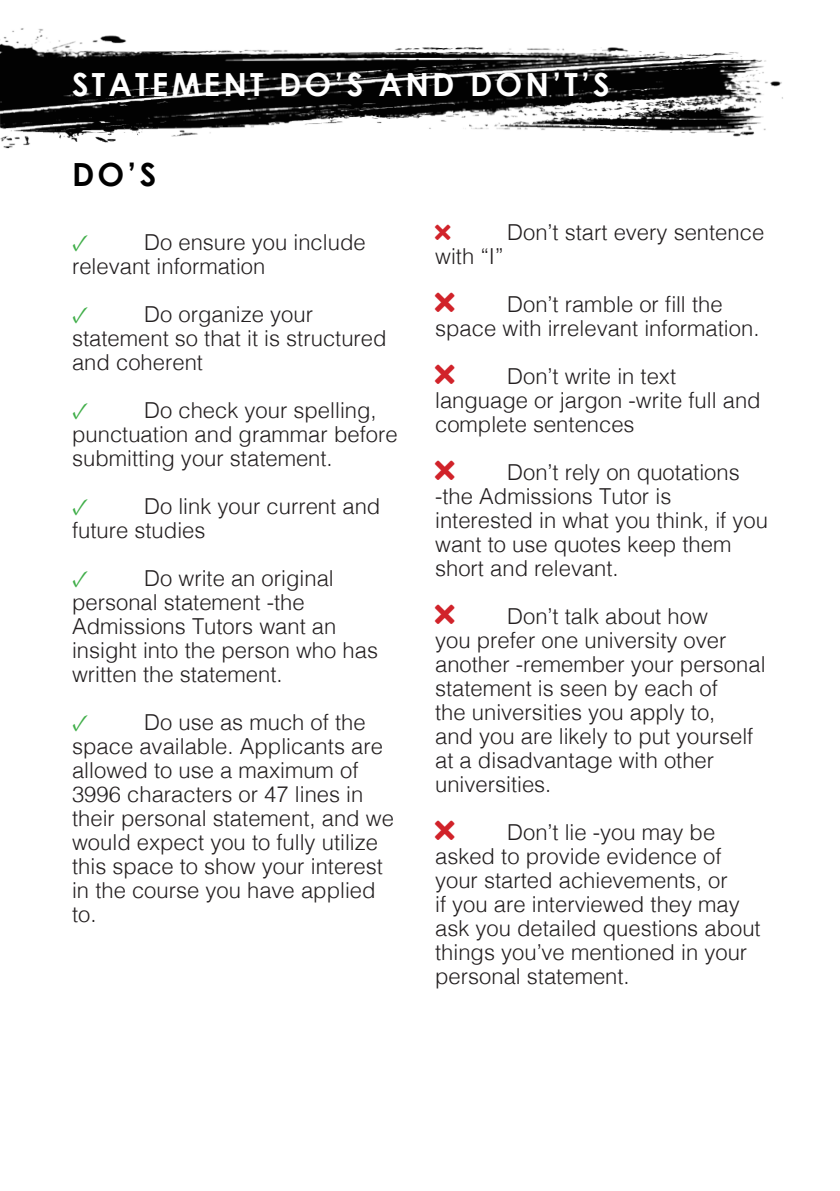
<style>
.page{position:relative;width:840px;height:1191px;background:#fff}
.page>*{position:absolute;margin:0;border:0;box-sizing:border-box;transform-origin:0 0}
.t1{font:700 31.8px "Century Gothic";letter-spacing:.1em;color:#fff}
.t2{font:700 31.8px "Century Gothic";color:#000}
.t3{font:300 22px/24px "Helvetica";color:#231f20}
.t4{font:19.4px "Web Hosting Hub Glyphs";color:#d1232a}
.t5{font:15.4px "Web Hosting Hub Glyphs";color:#d1232a}
.s1{font-family:"Minion Pro";font-weight:400;font-size:24px;color:#40ae49}
</style>
<div class="page">
<img style="left:0;top:28px;width:783px;height:121px">
<p class="t1" style="left:72px;top:64px;width:539px">STATEMENT DO’S AND DON’T’S</p>
<p class="t2" style="left:72px;top:155px;width:86px">DO’S</p>
<p class="t3" style="left:72px;top:228px;width:295px"><span class="s1">✓</span> Do ensure you include relevant information</p>
<p class="t3" style="left:72px;top:300px;width:316px"><span class="s1">✓</span> Do organize your statement so that it is structured and coherent</p>
<p class="t3" style="left:72px;top:396px;width:327px"><span class="s1">✓</span> Do check your spelling, punctuation and grammar before submitting your statement.</p>
<p class="t3" style="left:72px;top:492px;width:309px"><span class="s1">✓</span> Do link your current and future studies</p>
<p class="t3" style="left:72px;top:564px;width:307px"><span class="s1">✓</span> Do write an original personal statement -the<br>Admissions Tutors want an insight into the person who has written the statement.</p>
<p class="t3" style="left:72px;top:708px;width:323px"><span class="s1">✓</span> Do use as much of the space available. Applicants are allowed to use a maximum of<br>3996 characters or 47 lines in their personal statement, and we would expect you to fully utilize this space to show your interest in the course you have applied to.</p>
<p class="t5" style="left:435px;top:226px;width:17px">×</p>
<p class="t3" style="left:507px;top:219px;width:258px">Don’t start every sentence</p>
<p class="t3" style="left:435px;top:243px;width:70px">with “I”</p>
<p class="t4" style="left:435px;top:294px;width:21px">×</p>
<p class="t3" style="left:435px;top:291px;width:325px;text-indent:72px">Don’t ramble or fill the space with irrelevant information.</p>
<p class="t4" style="left:435px;top:366px;width:21px">×</p>
<p class="t3" style="left:435px;top:363px;width:327px;text-indent:72px">Don’t write in text language or jargon -write full and complete sentences</p>
<p class="t4" style="left:435px;top:462px;width:21px">×</p>
<p class="t3" style="left:435px;top:459px;width:334px;text-indent:72px">Don’t rely on quotations -the Admissions Tutor is interested in what you think, if you want to use quotes keep them short and relevant.</p>
<p class="t4" style="left:435px;top:606px;width:21px">×</p>
<p class="t3" style="left:435px;top:603px;width:332px;text-indent:72px">Don’t talk about how<br>you prefer one university over another -remember your personal statement is seen by each of<br>the universities you apply to,<br>and you are likely to put yourself at a disadvantage with other universities.</p>
<p class="t4" style="left:435px;top:822px;width:21px">×</p>
<p class="t3" style="left:435px;top:819px;width:327px;text-indent:72px">Don’t lie -you may be asked to provide evidence of your started achievements, or<br>if you are interviewed they may ask you detailed questions about things you’ve mentioned in your personal statement.</p>
</div>
